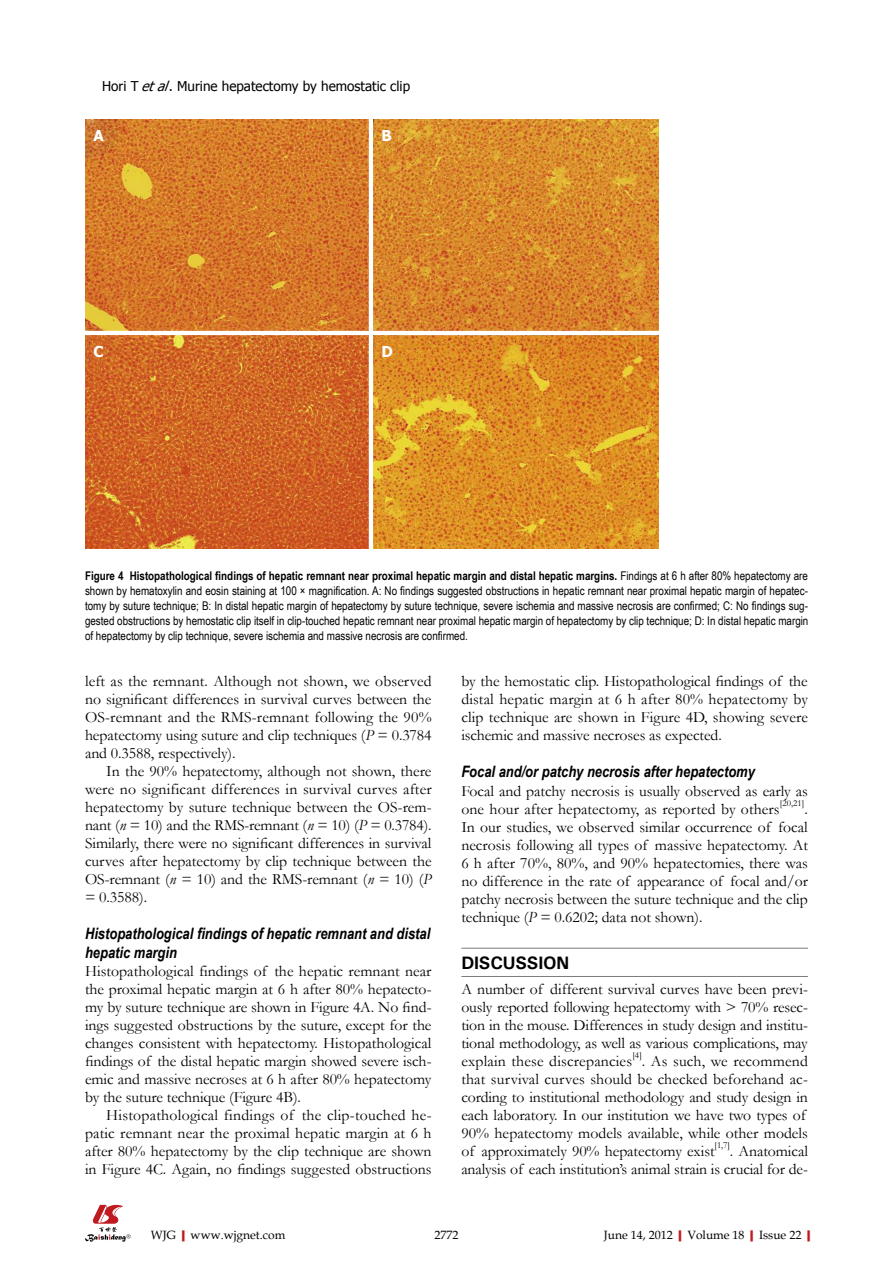
<style>
.page{position:relative;width:893px;height:1263px;background:#fff}
.page>*{position:absolute;margin:0;border:0;box-sizing:border-box;transform-origin:0 0}
.t1{font:700 18px "Univers";letter-spacing:-.01em;color:#000}
.t2{font:15.75px/18px "Garamond";letter-spacing:-.005em;color:#000;text-align:justify}
.t3{font:italic 700 15.75px/18.8px "Arial Narrow";color:#000}
.t4{font:700 15px "Tahoma";color:#fff}
.t5{font:13.5px "Tahoma";color:#000}
.t6{font:12px/15px "Arial Narrow";color:#000;text-align:justify}
.t7{font:12px "Book Antiqua";color:#000}
.t8{font:9.15px "Garamond";color:#000}
.s1{font-style:italic}
.s2{font-weight:700}
.s3{font-weight:700;color:#c01920}
</style>
<div class="page">
<svg style="left:85px;top:1205px;width:46px;height:37px"></svg>
<img style="left:85px;top:119px;width:573px;height:430px">
<hr style="left:369px;top:114px;width:4px;height:438px;background:#fff">
<hr style="left:83px;top:331px;width:578px;height:4px;background:#fff">
<hr style="left:461px;top:948px;width:347px;height:1px;background:#7d7c7d">
<hr style="left:461px;top:976px;width:347px;height:1px;background:#7d7c7d">
<p class="t5" style="left:102px;top:77px;width:310px">Hori T <span class="s1">etal</span>. Murine hepatectomy by hemostatic clip</p>
<p class="t4" style="left:94px;top:125px;width:12px">A</p>
<p class="t4" style="left:382px;top:125px;width:12px">B</p>
<p class="t4" style="left:94px;top:341px;width:12px">C</p>
<p class="t4" style="left:382px;top:341px;width:13px">D</p>
<p class="t6" style="left:85px;top:568px;width:725px"><span class="s2">Figure 4 Histopathological findings of hepatic remnant near proximal hepatic margin and distal hepatic margins.</span> Findings at 6 h after 80% hepatectomy are shown by hematoxylin and eosin staining at 100 × magnification. A: No findings suggested obstructions in hepatic remnant near proximal hepatic margin of hepatec&shy;tomy by suture technique; B: In distal hepatic margin of hepatectomy by suture technique, severe ischemia and massive necrosis are confirmed; C: No findings sug&shy;gested obstructions by hemostatic clip itself in clip-touched hepatic remnant near proximal hepatic margin of hepatectomy by clip technique; D: In distal hepatic margin of hepatectomy by clip technique, severe ischemia and massive necrosis are confirmed.</p>
<p class="t2" style="left:85px;top:672px;width:348px">left as the remnant. Although not shown, we observed no significant differences in survival curves between the OS-remnant and the RMS-remnant following the 90% hepatectomy using suture and clip techniques (<span class="s1">P</span> = 0.3784 and 0.3588, respectively).</p>
<p class="t2" style="left:85px;top:762px;width:348px;text-indent:21px">In the 90% hepatectomy, although not shown, there were no significant differences in survival curves after hepatectomy by suture technique between the OS-rem&shy;nant (<span class="s1">n</span> = 10) and the RMS-remnant (<span class="s1">n</span> = 10) (<span class="s1">P</span> = 0.3784).<br>Similarly, there were no significant differences in survival curves after hepatectomy by clip technique between the OS-remnant (<span class="s1">n</span> = 10) and the RMS-remnant (<span class="s1">n</span> = 10) (<span class="s1">P </span>= 0.3588).</p>
<p class="t3" style="left:85px;top:924px;width:347px">Histopathological findings of hepatic remnant and distal hepatic margin</p>
<p class="t2" style="left:85px;top:962px;width:348px">Histopathological findings of the hepatic remnant near the proximal hepatic margin at 6 h after 80% hepatecto&shy;my by suture technique are shown in Figure 4A. No find&shy;ings suggested obstructions by the suture, except for the changes consistent with hepatectomy. Histopathological findings of the distal hepatic margin showed severe isch&shy;emic and massive necroses at 6 h after 80% hepatectomy by the suture technique (Figure 4B).</p>
<p class="t2" style="left:85px;top:1106px;width:348px;text-indent:21px">Histopathological findings of the clip-touched he&shy;patic remnant near the proximal hepatic margin at 6 h after 80% hepatectomy by the clip technique are shown in Figure 4C. Again, no findings suggested obstructions</p>
<p class="t2" style="left:461px;top:672px;width:348px">by the hemostatic clip. Histopathological findings of the distal hepatic margin at 6 h after 80% hepatectomy by clip technique are shown in Figure 4D, showing severe ischemic and massive necroses as expected.</p>
<p class="t3" style="left:461px;top:762px;width:295px">Focal and/or patchy necrosis after hepatectomy</p>
<p class="t2" style="left:461px;top:781px;width:348px">Focal and patchy necrosis is usually observed as early as one hour after hepatectomy, as reported by others</p>
<p class="t8" style="left:780px;top:797px;width:26px">[20,21]</p>
<p class="t2" style="left:461px;top:799px;width:348px;text-indent:343px">.<br>In our studies, we observed similar occurrence of focal necrosis following all types of massive hepatectomy. At 6 h after 70%, 80%, and 90% hepatectomies, there was no difference in the rate of appearance of focal and/or patchy necrosis between the suture technique and the clip technique (<span class="s1">P</span> = 0.6202; data not shown).</p>
<p class="t1" style="left:461px;top:951px;width:110px">DISCUSSION</p>
<p class="t2" style="left:461px;top:979px;width:348px">A number of different survival curves have been previ&shy;ously reported following hepatectomy with &gt; 70% resec&shy;tion in the mouse. Differences in study design and institu&shy;tional methodology, as well as various complications, may explain these discrepancies</p>
<p class="t8" style="left:632px;top:1049px;width:11px">[4]</p>
<p class="t2" style="left:461px;top:1051px;width:348px;text-align:left;text-indent:181px">. As such, we recommend that survival curves should be checked beforehand ac&shy;cording to institutional methodology and study design in each laboratory. In our institution we have two types of 90% hepatectomy models available, while other models of approximately 90% hepatectomy exist</p>
<p class="t8" style="left:715px;top:1139px;width:17px">[1,7]</p>
<p class="t2" style="left:461px;top:1141px;width:348px;text-align:right">. Anatomical<br>analysis of each institution’s animal strain is crucial for de-</p>
<p class="t7" style="left:151px;top:1226px;width:136px">WJG<span class="s3">|</span>www.wjgnet.com</p>
<p class="t7" style="left:434px;top:1226px;width:25px">2772</p>
<p class="t7" style="left:604px;top:1226px;width:214px">June 14, 2012<span class="s3">|</span>Volume 18<span class="s3">|</span>Issue 22<span class="s3">|</span></p>
</div>
